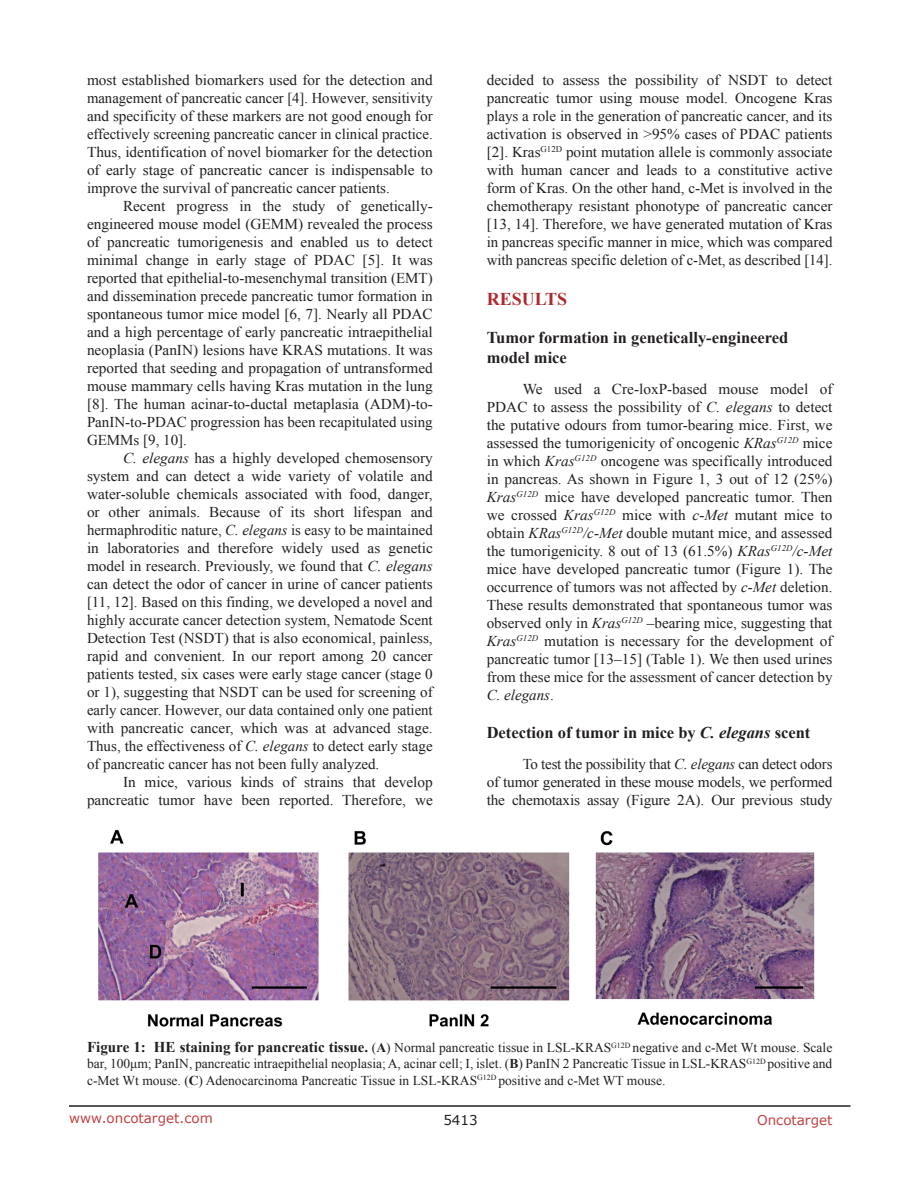
<style>
.page{position:relative;width:918px;height:1188px;background:#fff}
.page>*{position:absolute;margin:0;border:0;box-sizing:border-box;transform-origin:0 0}
.Heading{font:700 18px "Times New Roman";color:#ac2b31}
.SubHeading_copy{font:700 16.5px/19.8px "Times New Roman";color:#231f20}
.SubHeading{font:700 16.5px "Times New Roman";color:#231f20}
.BodyText{font:15px/18px "Times New Roman";color:#231f20;text-align:justify}
.Figuretrx{font:13.5px/16.2px "Times New Roman";color:#231f20;text-align:justify}
.t1{font:13.5px "Verdana";color:#c24141}
.t2{font:13.5px "Verdana";color:#231f20}
.s1{font-style:italic}
.s2{font-weight:700;font-size:15px}
.s3{font-weight:700}
</style>
<div class="page">
<hr style="left:69px;top:1105px;width:781px;height:2px;background:#231f20">
<img style="left:99px;top:829px;width:716px;height:197px">
<p class="BodyText" style="left:87px;top:71px;width:347px">most established biomarkers used for the detection and management of pancreatic cancer [4]. However, sensitivity and specificity of these markers are not good enough for effectively screening pancreatic cancer in clinical practice.<br>Thus, identification of novel biomarker for the detection of early stage of pancreatic cancer is indispensable to improve the survival of pancreatic cancer patients.</p>
<p class="BodyText" style="left:87px;top:197px;width:347px;text-indent:36px">Recent progress in the study of genetically&shy;engineered mouse model (GEMM) revealed the process of pancreatic tumorigenesis and enabled us to detect minimal change in early stage of PDAC [5]. It was reported that epithelial-to-mesenchymal transition (EMT) and dissemination precede pancreatic tumor formation in spontaneous tumor mice model [6, 7]. Nearly all PDAC and a high percentage of early pancreatic intraepithelial neoplasia (PanIN) lesions have KRAS mutations. It was reported that seeding and propagation of untransformed mouse mammary cells having Kras mutation in the lung [8]. The human acinar-to-ductal metaplasia (ADM)-to-PanIN-to-PDAC progression has been recapitulated using GEMMs [9, 10].</p>
<p class="BodyText" style="left:87px;top:449px;width:347px;text-indent:36px"><span class="s1">C. elegans</span> has a highly developed chemosensory system and can detect a wide variety of volatile and water-soluble chemicals associated with food, danger, or other animals. Because of its short lifespan and hermaphroditic nature, <span class="s1">C. elegans</span> is easy to be maintained in laboratories and therefore widely used as genetic model in research. Previously, we found that <span class="s1">C. elegans </span>can detect the odor of cancer in urine of cancer patients [11, 12]. Based on this finding, we developed a novel and highly accurate cancer detection system, Nematode Scent Detection Test (NSDT) that is also economical, painless, rapid and convenient. In our report among 20 cancer patients tested, six cases were early stage cancer (stage 0 or 1), suggesting that NSDT can be used for screening of early cancer. However, our data contained only one patient with pancreatic cancer, which was at advanced stage.<br>Thus, the effectiveness of <span class="s1">C. elegans</span> to detect early stage of pancreatic cancer has not been fully analyzed.</p>
<p class="BodyText" style="left:87px;top:773px;width:347px;text-align:right">In mice, various kinds of strains that develop pancreatic tumor have been reported. Therefore, we</p>
<p class="BodyText" style="left:487px;top:71px;width:347px">decided to assess the possibility of NSDT to detect pancreatic tumor using mouse model. Oncogene Kras plays a role in the generation of pancreatic cancer, and its activation is observed in &gt;95% cases of PDAC patients [2]. Kras<sup>G12D</sup> point mutation allele is commonly associate with human cancer and leads to a constitutive active form of Kras. On the other hand, c-Met is involved in the chemotherapy resistant phonotype of pancreatic cancer [13, 14]. Therefore, we have generated mutation of Kras in pancreas specific manner in mice, which was compared with pancreas specific deletion of c-Met, as described [14].</p>
<p class="Heading" style="left:487px;top:287px;width:82px">RESULTS</p>
<p class="SubHeading_copy" style="left:487px;top:327px;width:303px">Tumor formation in genetically-engineered model mice</p>
<p class="BodyText" style="left:487px;top:380px;width:347px;text-indent:36px">We used a Cre-loxP-based mouse model of PDAC to assess the possibility of <span class="s1">C. elegans</span> to detect the putative odours from tumor-bearing mice. First, we assessed the tumorigenicity of oncogenic <span class="s1">KRas</span><sup>G12D</sup> mice in which <span class="s1">Kras</span><sup>G12D</sup> oncogene was specifically introduced in pancreas. As shown in Figure 1, 3 out of 12 (25%)<br><span class="s1">Kras</span><sup>G12D</sup> mice have developed pancreatic tumor. Then we crossed <span class="s1">Kras</span><sup>G12D</sup> mice with <span class="s1">c-Met</span> mutant mice to obtain <span class="s1">KRas</span><sup>G12D</sup><span class="s1">/c-Met</span> double mutant mice, and assessed the tumorigenicity. 8 out of 13 (61.5%) <span class="s1">KRas</span><sup>G12D</sup><span class="s1">/c-Met </span>mice have developed pancreatic tumor (Figure 1). The occurrence of tumors was not affected by <span class="s1">c-Met</span> deletion.<br>These results demonstrated that spontaneous tumor was observed only in <span class="s1">Kras</span><sup>G12D</sup> –bearing mice, suggesting that <span class="s1">Kras</span><sup>G12D</sup> mutation is necessary for the development of pancreatic tumor [13–15] (Table 1). We then used urines from these mice for the assessment of cancer detection by <span class="s1">C. elegans</span>.</p>
<p class="SubHeading" style="left:487px;top:721px;width:325px">Detection of tumor in mice by <span class="s1">C. elegans</span> scent</p>
<p class="BodyText" style="left:487px;top:755px;width:347px;text-indent:36px">To test the possibility that <span class="s1">C. elegans</span> can detect odors of tumor generated in these mouse models, we performed the chemotaxis assay (Figure 2A). Our previous study</p>
<p class="Figuretrx" style="left:87px;top:1039px;width:747px"><span class="s2">Figure 1: HE staining for pancreatic tissue.</span> (<span class="s3">A</span>) Normal pancreatic tissue in LSL-KRAS<sup>G12D</sup> negative and c-Met Wt mouse. Scale bar, 100μm; PanIN, pancreatic intraepithelial neoplasia; A, acinar cell; I, islet. (<span class="s3">B</span>) PanIN 2 Pancreatic Tissue in LSL-KRAS<sup>G12D</sup> positive and c-Met Wt mouse. (<span class="s3">C</span>) Adenocarcinoma Pancreatic Tissue in LSL-KRAS<sup>G12D</sup> positive and c-Met WT mouse.</p>
<p class="t1" style="left:69px;top:1109px;width:145px">www.oncotarget.com</p>
<p class="t2" style="left:443px;top:1111px;width:36px">5413</p>
<p class="t1" style="left:757px;top:1111px;width:77px">Oncotarget</p>
</div>
